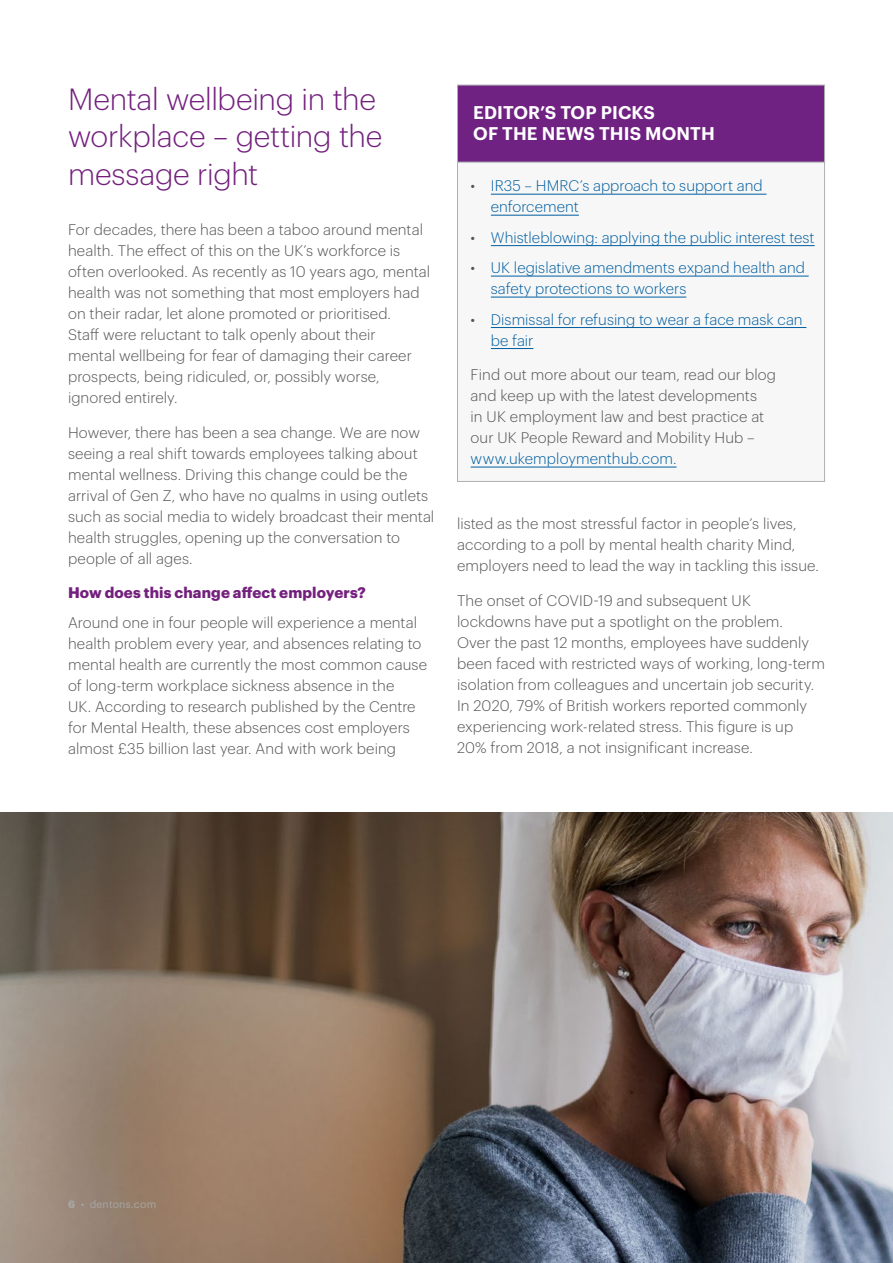
<style>
.page{position:relative;width:893px;height:1263px;background:#fff}
.page>*{position:absolute;margin:0;border:0;box-sizing:border-box;transform-origin:0 0}
.t1{font:300 30px/37.5px "Dentons Sans";letter-spacing:-.01em;color:#73207d}
.t2{font:600 18px/21px "Dentons Sans";letter-spacing:.005em;color:#fff}
.t3{font:300 15px/21px "Dentons Sans";letter-spacing:.005em;color:#555454}
.t4{font:300 15px/21px "Dentons Sans";letter-spacing:.005em;color:#005ea1}
.t5{font:700 15px "Dentons Sans";letter-spacing:.01em;color:#73207d}
.t6{font:10.5px "Dentons Sans";letter-spacing:.015em;color:#a8a6a6}
.s1{color:#555454}
.s2{font-weight:700}
</style>
<div class="page">
<img style="left:0;top:812px;width:893px;height:451px">
<div style="left:457px;top:161px;width:368px;height:320px;background:#f7f7f7"></div>
<hr style="left:491px;top:194px;width:275px;height:1px;background:#005ea1">
<hr style="left:491px;top:215px;width:88px;height:1px;background:#005ea1">
<hr style="left:491px;top:245px;width:324px;height:1px;background:#005ea1">
<hr style="left:491px;top:276px;width:318px;height:1px;background:#005ea1">
<hr style="left:491px;top:297px;width:195px;height:1px;background:#005ea1">
<hr style="left:491px;top:327px;width:315px;height:1px;background:#005ea1">
<hr style="left:491px;top:348px;width:42px;height:1px;background:#005ea1">
<hr style="left:471px;top:467px;width:205px;height:1px;background:#005ea1">
<div style="left:457px;top:161px;width:368px;height:321px;border:1px solid #adafb0"></div>
<div style="left:457px;top:85px;width:368px;height:77px;background:#702283;border:1px solid #adafb0"></div>
<h1 class="t1" style="left:68px;top:78px;width:316px">Mental wellbeing in the workplace – getting the message right</h1>
<p class="t3" style="left:68px;top:218px;width:364px">For decades, there has been a taboo around mental health. The effect of this on the UK’s workforce is often overlooked. As recently as 10 years ago, mental health was not something that most employers had on their radar, let alone promoted or prioritised.<br>Staff were reluctant to talk openly about their<br>mental wellbeing for fear of damaging their career prospects, being ridiculed, or, possibly worse, ignored entirely.</p>
<p class="t3" style="left:68px;top:421px;width:368px">However, there has been a sea change. We are now seeing a real shift towards employees talking about mental wellness. Driving this change could be the arrival of Gen Z, who have no qualms in using outlets such as social media to widely broadcast their mental health struggles, opening up the conversation to people of all ages.</p>
<p class="t5" style="left:68px;top:581px;width:299px">How does this change affect employers?</p>
<p class="t3" style="left:68px;top:611px;width:361px">Around one in four people will experience a mental health problem every year, and absences relating to mental health are currently the most common cause of long-term workplace sickness absence in the<br>UK. According to research published by the Centre for Mental Health, these absences cost employers almost £35 billion last year. And with work being</p>
<p class="t2" style="left:473px;top:100px;width:243px">EDITOR’S TOP PICKS<br>OF THE NEWS THIS MONTH</p>
<p class="t4" style="left:491px;top:174px;width:273px;text-indent:-20px"><span class="s1">•</span> IR35 – HMRC’s approach to support and enforcement</p>
<p class="t4" style="left:471px;top:226px;width:345px"><span class="s1">•</span> Whistleblowing: applying the public interest test</p>
<p class="t4" style="left:491px;top:256px;width:316px;text-indent:-20px"><span class="s1">•</span> UK legislative amendments expand health and safety protections to workers</p>
<p class="t4" style="left:491px;top:307px;width:313px;text-indent:-20px"><span class="s1">•</span> Dismissal for refusing to wear a face mask can be fair</p>
<p class="t3" style="left:471px;top:363px;width:307px">Find out more about our team, read our blog and keep up with the latest developments<br>in UK employment law and best practice at our UK People Reward and Mobility Hub –</p>
<p class="t4" style="left:471px;top:447px;width:207px">www.ukemploymenthub.com.</p>
<p class="t3" style="left:457px;top:512px;width:363px">listed as the most stressful factor in people’s lives, according to a poll by mental health charity Mind, employers need to lead the way in tackling this issue.</p>
<p class="t3" style="left:457px;top:589px;width:369px">The onset of COVID-19 and subsequent UK lockdowns have put a spotlight on the problem.<br>Over the past 12 months, employees have suddenly been faced with restricted ways of working, long-term isolation from colleagues and uncertain job security.<br>In 2020, 79% of British workers reported commonly experiencing work-related stress. This figure is up 20% from 2018, a not insignificant increase.</p>
<p class="t6" style="left:68px;top:1196px;width:90px"><span class="s2">6</span> • dentons.com</p>
</div>
